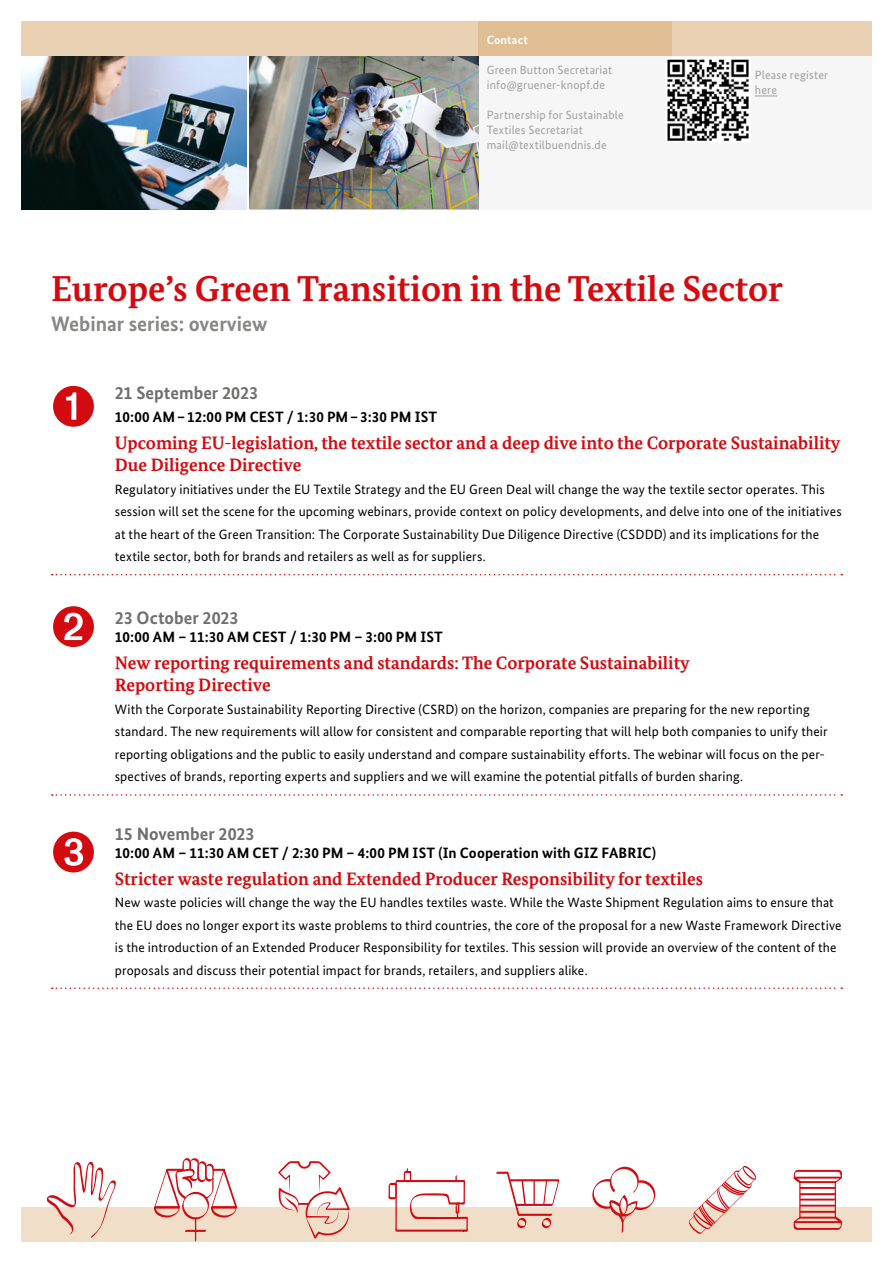
<style>
.page{position:relative;width:893px;height:1263px;background:#fff}
.page>*{position:absolute;margin:0;border:0;box-sizing:border-box;transform-origin:0 0}
.t1{font:700 36px "Bundes Serif";color:#d30a10}
.t2{font:700 21px "Bundes Sans";color:#878786}
.t3{font:700 18px/22.5px "Bundes Serif";color:#d30a10}
.t4{font:700 18px "Bundes Sans";color:#6f6f6e}
.t5{font:700 15px "Bundes Sans";letter-spacing:.01em;color:#000}
.t6{font:13.5px/22.5px "Bundes Sans";letter-spacing:.01em;color:#000}
.t7{font:12px/15px "Bundes Sans";letter-spacing:.015em;color:#9e9f9f}
.t8{font:700 12px "Bundes Sans";letter-spacing:.015em;color:#fff}
</style>
<div class="page">
<svg style="left:52px;top:574px;width:790px;height:1px"></svg>
<svg style="left:52px;top:794px;width:790px;height:2px"></svg>
<svg style="left:52px;top:987px;width:790px;height:2px"></svg>
<div style="left:21px;top:21px;width:851px;height:34px;background:#ead1b3"></div>
<div style="left:478px;top:21px;width:194px;height:34px;background:#e0be94"></div>
<div style="left:478px;top:57px;width:394px;height:153px;background:#f6f6f6"></div>
<img style="left:21px;top:57px;width:226px;height:153px">
<img style="left:250px;top:57px;width:228px;height:151px">
<svg style="left:755px;top:96px;width:22px;height:1px"></svg>
<img style="left:667px;top:59px;width:82px;height:82px">
<div style="left:21px;top:1208px;width:851px;height:34px;background:#f0dec8"></div>
<svg style="left:45px;top:1161px;width:71px;height:77px"></svg>
<svg style="left:154px;top:1158px;width:83px;height:84px"></svg>
<svg style="left:278px;top:1161px;width:72px;height:77px"></svg>
<svg style="left:388px;top:1168px;width:80px;height:64px"></svg>
<svg style="left:496px;top:1171px;width:64px;height:57px"></svg>
<svg style="left:591px;top:1166px;width:66px;height:67px"></svg>
<svg style="left:688px;top:1166px;width:69px;height:68px"></svg>
<svg style="left:793px;top:1170px;width:49px;height:60px"></svg>
<p class="t8" style="left:487px;top:33px;width:43px">Contact</p>
<p class="t7" style="left:487px;top:63px;width:127px">Green Button Secretariat info@gruener-knopf.de</p>
<p class="t7" style="left:487px;top:108px;width:139px">Partnership for Sustainable<br>Textiles Secretariat mail@textilbuendnis.de</p>
<p class="t7" style="left:755px;top:68px;width:75px">Please register here</p>
<h1 class="t1" style="left:51px;top:267px;width:733px">Europe’s Green Transition in the Textile Sector</h1>
<h2 class="t2" style="left:51px;top:311px;width:218px">Webinar series: overview</h2>
<h3 class="t4" style="left:115px;top:382px;width:145px">21 September 2023</h3>
<p class="t5" style="left:115px;top:408px;width:324px">10:00 AM–12:00 PM CEST / 1:30 PM–3:30 PM IST</p>
<h3 class="t3" style="left:115px;top:431px;width:727px">Upcoming EU-legislation, the textile sector and a deep dive into the Corporate Sustainability<br>Due Diligence Directive</h3>
<p class="t6" style="left:115px;top:478px;width:728px">Regulatory initiatives under the EU Textile Strategy and the EU Green Deal will change the way the textile sector operates. This session will set the scene for the upcoming webinars, provide context on policy developments, and delve into one of the initiatives at the heart of the Green Transition: The Corporate Sustainability Due Diligence Directive (CSDDD) and its implications for the textile sector, both for brands and retailers as well as for suppliers.</p>
<h3 class="t4" style="left:115px;top:607px;width:125px">23 October 2023</h3>
<p class="t5" style="left:115px;top:628px;width:330px">10:00 AM – 11:30 AM CEST / 1:30 PM – 3:00 PM IST</p>
<h3 class="t3" style="left:115px;top:651px;width:576px">New reporting requirements and standards: The Corporate Sustainability<br>Reporting Directive</h3>
<p class="t6" style="left:115px;top:698px;width:714px">With the Corporate Sustainability Reporting Directive (CSRD) on the horizon, companies are preparing for the new reporting standard. The new requirements will allow for consistent and comparable reporting that will help both companies to unify their reporting obligations and the public to easily understand and compare sustainability efforts. The webinar will focus on the per&shy;spectives of brands, reporting experts and suppliers and we will examine the potential pitfalls of burden sharing.</p>
<h3 class="t4" style="left:115px;top:823px;width:141px">15 November 2023</h3>
<p class="t5" style="left:115px;top:844px;width:543px">10:00 AM – 11:30 AM CET / 2:30 PM – 4:00 PM IST (In Cooperation with GIZ FABRIC)</p>
<h3 class="t3" style="left:115px;top:867px;width:590px">Stricter waste regulation and Extended Producer Responsibility for textiles</h3>
<p class="t6" style="left:115px;top:891px;width:728px">New waste policies will change the way the EU handles textiles waste. While the Waste Shipment Regulation aims to ensure that the EU does no longer export its waste problems to third countries, the core of the proposal for a new Waste Framework Directive is the introduction of an Extended Producer Responsibility for textiles. This session will provide an overview of the content of the proposals and discuss their potential impact for brands, retailers, and suppliers alike.</p>
</div>
